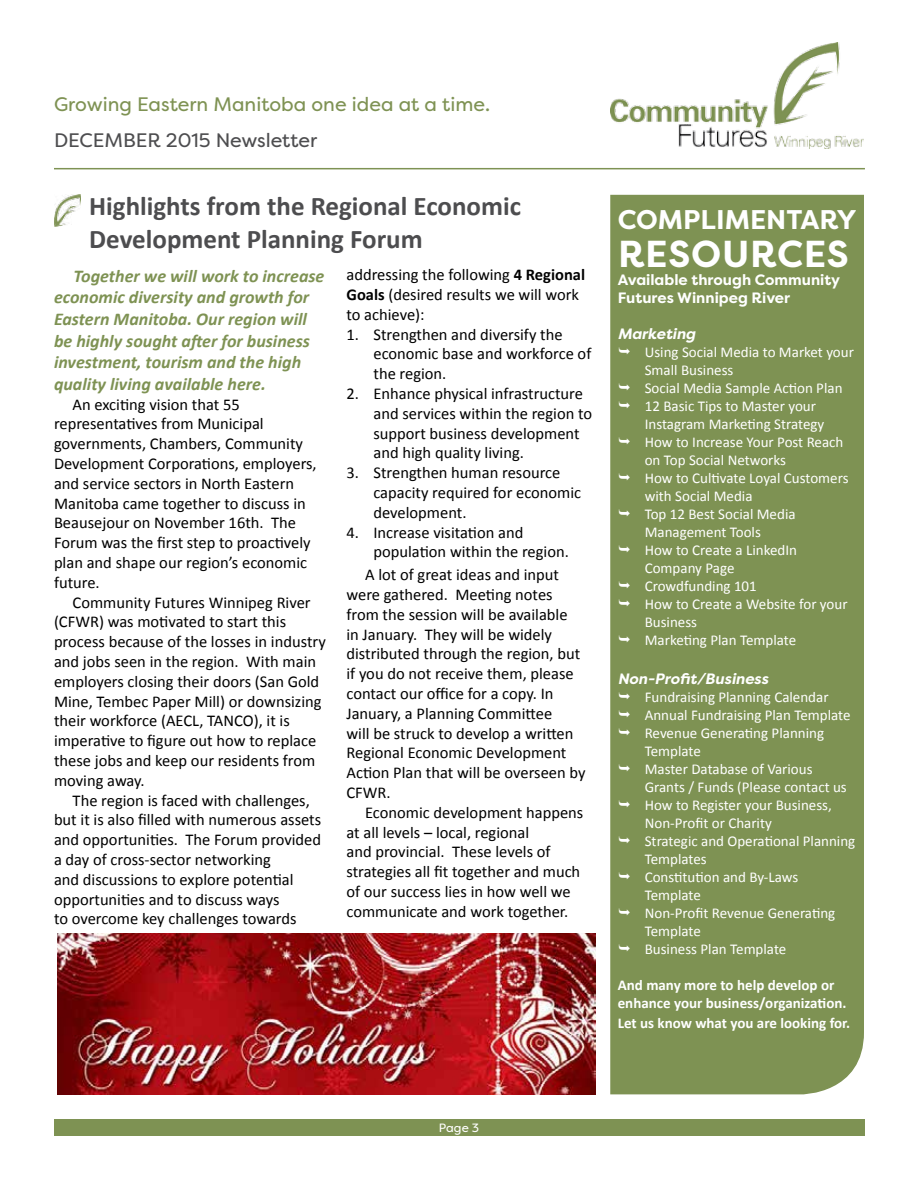
<style>
.page{position:relative;width:918px;height:1188px;background:#fff}
.page>*{position:absolute;margin:0;border:0;box-sizing:border-box;transform-origin:0 0}
.t1{font:700 37.5px "Filson Pro";letter-spacing:.02em;color:#fff}
.t2{font:700 27px/32.4px "Calibri";color:#4d4d4f}
.t3{font:700 27px "Filson Pro";color:#fff}
.t4{font:19.5px "Filson Pro";color:#7e9253}
.t5{font:19.5px "Filson Pro";color:#4d4d4f}
.t6{font:italic 700 18px/21.6px "Calibri";color:#7e9253}
.t7{font:16.5px/19.8px "Calibri";color:#000}
.t8{font:15px/18px "Calibri";color:#fff}
.t9{font:700 15px/18px "Calibri";color:#fff}
.t10{font:700 15px/18px "Filson Pro";color:#fff}
.t11{font:italic 700 15px "Filson Pro";color:#fff}
.t12{font:12px "Filson Pro";color:#fff}
.s1{font-weight:700}
</style>
<div class="page">
<img style="left:55px;top:194px;width:25px;height:32px">
<img style="left:610px;top:42px;width:254px;height:106px">
<div style="left:610px;top:194px;width:254px;height:901px;background:#7e9253"></div>
<div style="left:54px;top:1120px;width:810px;height:16px;background:#7e9253"></div>
<hr style="left:54px;top:168px;width:811px;height:1px;background:#7e9253">
<img style="left:57px;top:934px;width:538px;height:161px">
<svg style="left:619px;top:347px;width:11px;height:7px"></svg>
<svg style="left:619px;top:383px;width:11px;height:7px"></svg>
<svg style="left:619px;top:401px;width:11px;height:7px"></svg>
<svg style="left:619px;top:437px;width:11px;height:7px"></svg>
<svg style="left:619px;top:473px;width:11px;height:7px"></svg>
<svg style="left:619px;top:509px;width:11px;height:7px"></svg>
<svg style="left:619px;top:545px;width:11px;height:7px"></svg>
<svg style="left:619px;top:581px;width:11px;height:7px"></svg>
<svg style="left:619px;top:599px;width:11px;height:7px"></svg>
<svg style="left:619px;top:635px;width:11px;height:7px"></svg>
<svg style="left:619px;top:693px;width:11px;height:7px"></svg>
<svg style="left:619px;top:711px;width:11px;height:7px"></svg>
<svg style="left:619px;top:729px;width:11px;height:7px"></svg>
<svg style="left:619px;top:765px;width:11px;height:7px"></svg>
<svg style="left:619px;top:801px;width:11px;height:7px"></svg>
<svg style="left:619px;top:837px;width:11px;height:7px"></svg>
<svg style="left:619px;top:873px;width:11px;height:7px"></svg>
<svg style="left:619px;top:909px;width:11px;height:7px"></svg>
<svg style="left:619px;top:945px;width:11px;height:7px"></svg>
<p class="t4" style="left:54px;top:91px;width:438px">Growing Eastern Manitoba one idea at a time.</p>
<p class="t5" style="left:54px;top:127px;width:265px">DECEMBER 2015 Newsletter</p>
<h2 class="t2" style="left:89px;top:189px;width:433px">Highlights from the Regional Economic<br>Development Planning Forum</h2>
<p class="t6" style="left:54px;top:264px;width:272px;text-indent:20px">Together we will work to increase economic diversity and growth for Eastern Manitoba. Our region will be highly sought after for business investment, tourism and the high quality living available here.</p>
<p class="t7" style="left:54px;top:394px;width:264px;text-indent:19px">An exciting vision that 55 representatives from Municipal governments, Chambers, Community<br>Development Corporations, employers, and service sectors in North Eastern<br>Manitoba came together to discuss in<br>Beausejour on November 16th. The<br>Forum was the first step to proactively plan and shape our region’s economic future.</p>
<p class="t7" style="left:54px;top:592px;width:273px;text-indent:19px">Community Futures Winnipeg River (CFWR) was motivated to start this process because of the losses in industry and jobs seen in the region. With main employers closing their doors (San Gold Mine, Tembec Paper Mill) or downsizing their workforce (AECL, TANCO), it is imperative to figure out how to replace these jobs and keep our residents from moving away.</p>
<p class="t7" style="left:54px;top:790px;width:269px;text-indent:19px">The region is faced with challenges, but it is also filled with numerous assets and opportunities. The Forum provided a day of cross-sector networking<br>and discussions to explore potential opportunities and to discuss ways<br>to overcome key challenges towards</p>
<p class="t7" style="left:346px;top:264px;width:240px">addressing the following <span class="s1">4 Regional<br>Goals</span> (desired results we will work to achieve):</p>
<p class="t7" style="left:373px;top:324px;width:219px;text-indent:-27px">1. Strengthen and diversify the economic base and workforce of the region.</p>
<p class="t7" style="left:373px;top:383px;width:220px;text-indent:-27px">2. Enhance physical infrastructure and services within the region to support business development and high quality living.</p>
<p class="t7" style="left:373px;top:462px;width:209px;text-indent:-27px">3. Strengthen human resource capacity required for economic development.</p>
<p class="t7" style="left:373px;top:522px;width:197px;text-indent:-27px">4. Increase visitation and population within the region.</p>
<p class="t7" style="left:346px;top:564px;width:241px;text-indent:19px">A lot of great ideas and input were gathered. Meeting notes from the session will be available<br>in January. They will be widely distributed through the region, but if you do not receive them, please contact our office for a copy. In<br>January, a Planning Committee<br>will be struck to develop a written<br>Regional Economic Development<br>Action Plan that will be overseen by<br>CFWR.</p>
<p class="t7" style="left:346px;top:802px;width:238px;text-indent:19px">Economic development happens at all levels – local, regional<br>and provincial. These levels of strategies all fit together and much of our success lies in how well we communicate and work together.</p>
<h2 class="t3" style="left:618px;top:202px;width:240px">COMPLIMENTARY</h2>
<h1 class="t1" style="left:618px;top:230px;width:232px">RESOURCES</h1>
<p class="t10" style="left:618px;top:271px;width:224px">Available through Community<br>Futures Winnipeg River</p>
<p class="t11" style="left:618px;top:324px;width:79px">Marketing</p>
<p class="t8" style="left:645px;top:342px;width:211px">Using Social Media to Market your<br>Small Business<br>Social Media Sample Action Plan<br>12 Basic Tips to Master your<br>Instagram Marketing Strategy<br>How to Increase Your Post Reach on Top Social Networks<br>How to Cultivate Loyal Customers with Social Media<br>Top 12 Best Social Media<br>Management Tools<br>How to Create a LinkedIn<br>Company Page<br>Crowdfunding 101<br>How to Create a Website for your<br>Business<br>Marketing Plan Template</p>
<p class="t11" style="left:618px;top:670px;width:152px">Non-Profit/Business</p>
<p class="t8" style="left:645px;top:688px;width:212px">Fundraising Planning Calendar<br>Annual Fundraising Plan Template<br>Revenue Generating Planning<br>Template<br>Master Database of Various<br>Grants / Funds (Please contact us<br>How to Register your Business,<br>Non-Profit or Charity<br>Strategic and Operational Planning<br>Templates<br>Constitution and By-Laws<br>Template<br>Non-Profit Revenue Generating<br>Template<br>Business Plan Template</p>
<p class="t9" style="left:618px;top:976px;width:230px">And many more to help develop or enhance your business/organization.</p>
<p class="t9" style="left:618px;top:1014px;width:234px">Let us know what you are looking for.</p>
<p class="t12" style="left:439px;top:1120px;width:42px">Page 3</p>
</div>
